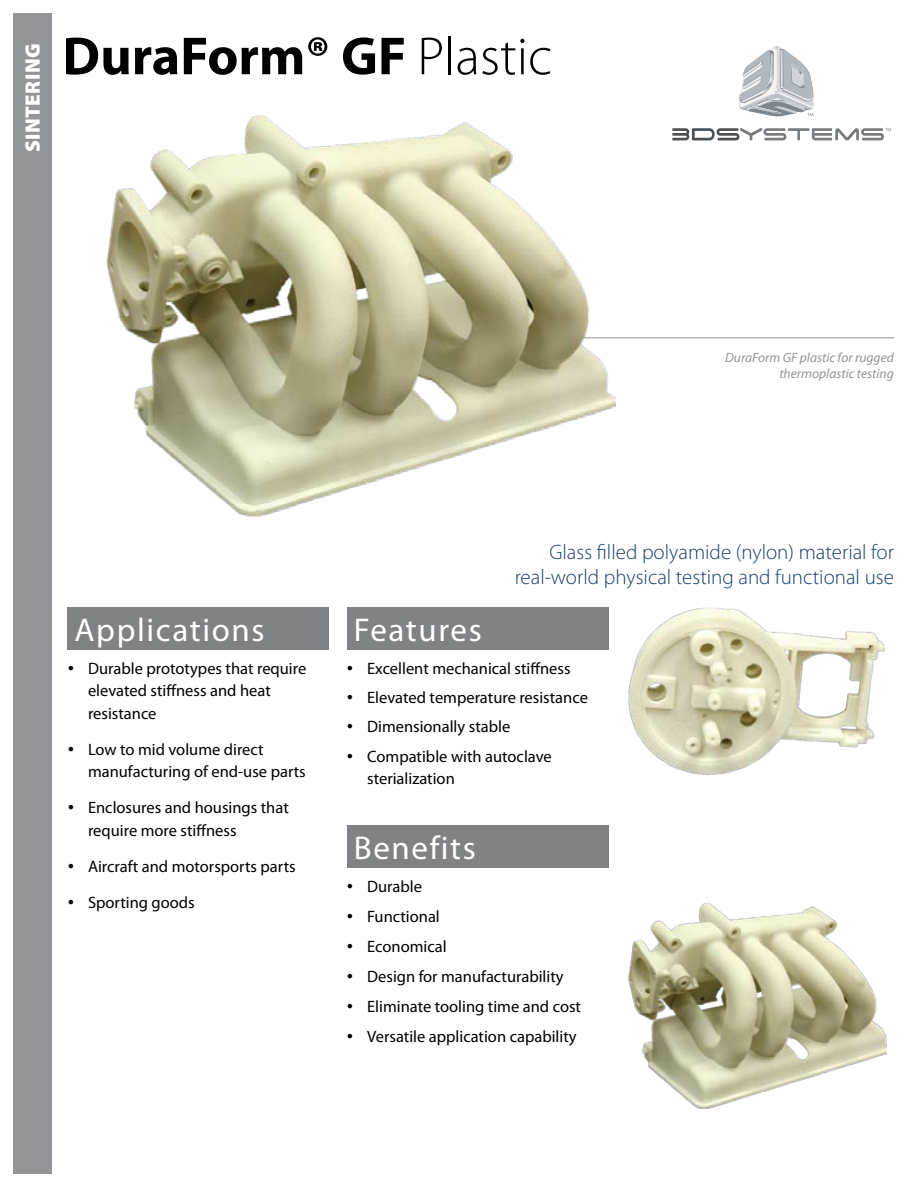
<style>
.page{position:relative;width:918px;height:1188px;background:#fff}
.page>*{position:absolute;margin:0;border:0;box-sizing:border-box;transform-origin:0 0}
.t1{font:700 54px "Myriad Pro";color:#000}
.t2{font:33px "Myriad Pro";letter-spacing:.05em;color:#fff}
.t3{font:300 21px/25.2px "Myriad Pro";color:#1a3f6f;text-align:right}
.t4{font:900 21px "Myriad Pro";letter-spacing:.02em;color:#fff}
.t5{font:16.5px/22.5px "Myriad Pro";color:#000}
.t6{font:italic 13.5px/16.2px "Myriad Pro";color:#939598;text-align:right}
.s1{font-weight:300}
.s2{font-family:"Times New Roman";font-size:18px}
</style>
<div class="page">
<div style="left:14px;top:14px;width:38px;height:1160px;background:#939598"></div>
<hr style="left:356px;top:338px;width:538px;height:1px;background:#939598">
<div style="left:68px;top:608px;width:261px;height:42px;background:#808285"></div>
<div style="left:347px;top:608px;width:261px;height:42px;background:#808285"></div>
<div style="left:347px;top:826px;width:261px;height:42px;background:#808285"></div>
<img style="left:628px;top:903px;width:258px;height:205px">
<img style="left:628px;top:608px;width:257px;height:167px">
<img style="left:106px;top:115px;width:510px;height:401px">
<svg style="left:672px;top:128px;width:219px;height:12px"></svg>
<svg style="left:739px;top:46px;width:76px;height:71px"></svg>
<p class="t4" style="left:19px;top:152px;width:110px;rotate:-90deg">SINTERING</p>
<h1 class="t1" style="left:62px;top:21px;width:491px">DuraForm® GF <span class="s1">Plastic</span></h1>
<p class="t6" style="left:725px;top:349px;width:170px">DuraForm GF plastic for rugged thermoplastic testing</p>
<h2 class="t2" style="left:75px;top:610px;width:192px">Applications</h2>
<p class="t5" style="left:88px;top:657px;width:220px;text-indent:-20px"><span class="s2">•</span> Durable prototypes that require elevated stiffness and heat resistance</p>
<p class="t5" style="left:88px;top:738px;width:219px;text-indent:-20px"><span class="s2">•</span> Low to mid volume direct manufacturing of end-use parts</p>
<p class="t5" style="left:88px;top:796px;width:202px;text-indent:-20px"><span class="s2">•</span> Enclosures and housings that require more stiffness</p>
<p class="t5" style="left:68px;top:855px;width:229px"><span class="s2">•</span> Aircraft and motorsports parts</p>
<p class="t5" style="left:68px;top:891px;width:129px"><span class="s2">•</span> Sporting goods</p>
<h2 class="t2" style="left:354px;top:610px;width:130px">Features</h2>
<p class="t3" style="left:515px;top:539px;width:381px">Glass filled polyamide (nylon) material for real-world physical testing and functional use</p>
<p class="t5" style="left:347px;top:657px;width:225px"><span class="s2">•</span> Excellent mechanical stiffness</p>
<p class="t5" style="left:347px;top:686px;width:243px"><span class="s2">•</span> Elevated temperature resistance</p>
<p class="t5" style="left:347px;top:715px;width:165px"><span class="s2">•</span> Dimensionally stable</p>
<p class="t5" style="left:367px;top:745px;width:186px;text-indent:-20px"><span class="s2">•</span> Compatible with autoclave sterialization</p>
<h2 class="t2" style="left:354px;top:828px;width:124px">Benefits</h2>
<p class="t5" style="left:347px;top:875px;width:77px"><span class="s2">•</span> Durable</p>
<p class="t5" style="left:347px;top:905px;width:94px"><span class="s2">•</span> Functional</p>
<p class="t5" style="left:347px;top:935px;width:101px"><span class="s2">•</span> Economical</p>
<p class="t5" style="left:347px;top:965px;width:218px"><span class="s2">•</span> Design for manufacturability</p>
<p class="t5" style="left:347px;top:995px;width:236px"><span class="s2">•</span> Eliminate tooling time and cost</p>
<p class="t5" style="left:347px;top:1025px;width:231px"><span class="s2">•</span> Versatile application capability</p>
</div>
